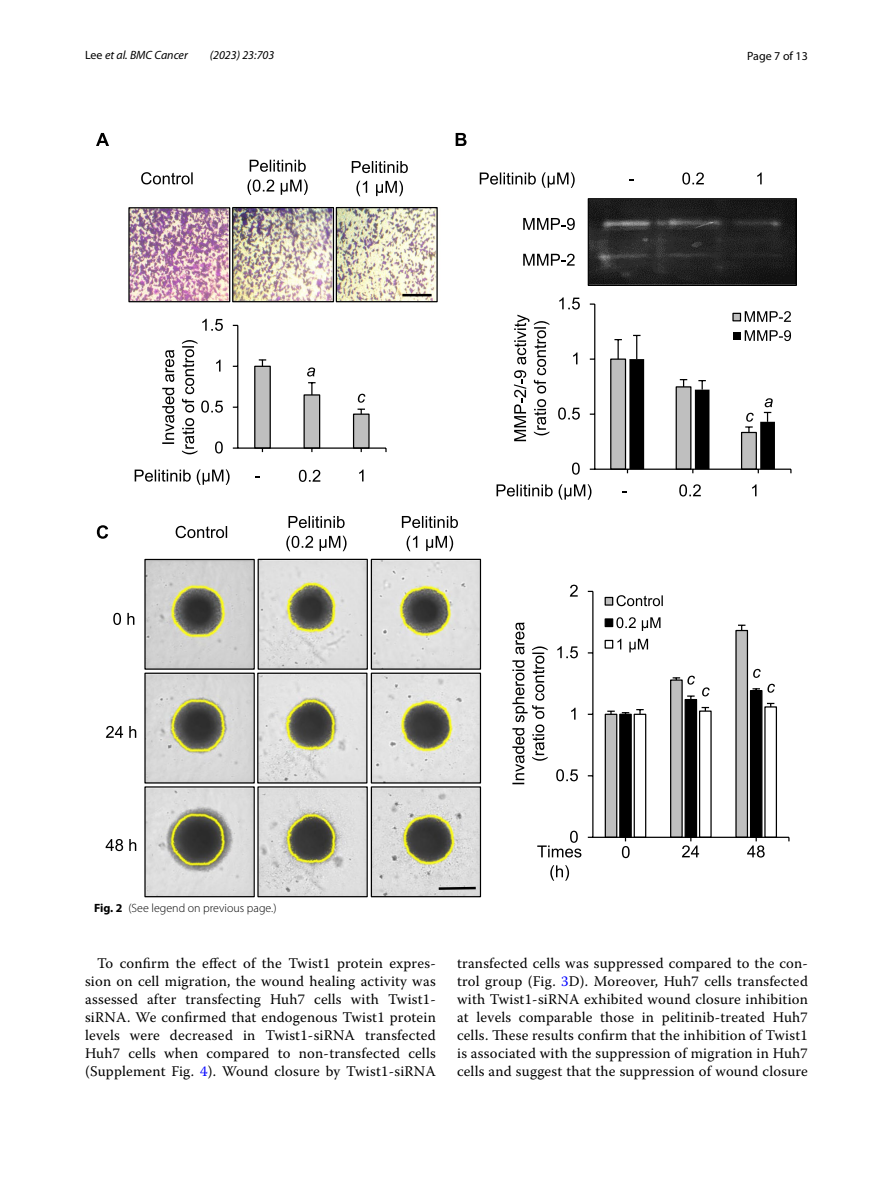
<style>
.page{position:relative;width:893px;height:1187px;background:#fff}
.page>*{position:absolute;margin:0;border:0;box-sizing:border-box;transform-origin:0 0}
.t1{font:14.7px/18px "Warnock Pro";letter-spacing:.015em;color:#000;text-align:justify}
.t2{font:300 12px "Myriad Pro";color:#000}
.t3{font:italic 12px "Myriad Pro";color:#000}
.t4{font:12px "Myriad Pro";color:#000}
.s1{font-style:normal}
.s2{font-weight:700}
.s3{color:#00f}
</style>
<div class="page">
<img style="left:129px;top:199px;width:666px;height:682px">
<svg style="left:96px;top:133px;width:13px;height:13px"></svg>
<svg style="left:456px;top:133px;width:11px;height:13px"></svg>
<svg style="left:97px;top:525px;width:11px;height:13px"></svg>
<hr style="left:592px;top:591px;width:1px;height:246px;background:#000">
<hr style="left:593px;top:836px;width:196px;height:1px;background:#000">
<svg style="left:556px;top:769px;width:22px;height:12px"></svg>
<svg style="left:571px;top:707px;width:4px;height:12px"></svg>
<svg style="left:557px;top:646px;width:21px;height:12px"></svg>
<svg style="left:570px;top:584px;width:8px;height:12px"></svg>
<div style="left:605px;top:597px;width:8px;height:8px;background:#bfbfbf;border:1px solid #000"></div>
<svg style="left:616px;top:595px;width:47px;height:11px"></svg>
<svg style="left:512px;top:622px;width:36px;height:162px"></svg>
<svg style="left:537px;top:830px;width:44px;height:27px"></svg>
<svg style="left:550px;top:865px;width:19px;height:15px"></svg>
<svg style="left:604px;top:617px;width:174px;height:241px"></svg>
<svg style="left:480px;top:172px;width:95px;height:16px"></svg>
<svg style="left:757px;top:172px;width:5px;height:12px"></svg>
<svg style="left:682px;top:172px;width:22px;height:13px"></svg>
<div style="left:588px;top:198px;width:209px;height:88px;border:1px solid #000"></div>
<svg style="left:523px;top:218px;width:52px;height:12px"></svg>
<svg style="left:523px;top:254px;width:52px;height:12px"></svg>
<svg style="left:514px;top:314px;width:35px;height:127px"></svg>
<svg style="left:679px;top:484px;width:22px;height:12px"></svg>
<svg style="left:752px;top:484px;width:4px;height:12px"></svg>
<svg style="left:497px;top:484px;width:94px;height:16px"></svg>
<hr style="left:594px;top:304px;width:1px;height:165px;background:#000">
<hr style="left:595px;top:468px;width:196px;height:2px;background:#000">
<svg style="left:572px;top:462px;width:8px;height:12px"></svg>
<svg style="left:558px;top:407px;width:22px;height:12px"></svg>
<svg style="left:573px;top:352px;width:4px;height:12px"></svg>
<svg style="left:559px;top:297px;width:21px;height:12px"></svg>
<div style="left:732px;top:313px;width:9px;height:8px;background:#bfbfbf;border:1px solid #000"></div>
<svg style="left:745px;top:311px;width:46px;height:11px"></svg>
<svg style="left:609px;top:330px;width:182px;height:143px"></svg>
<hr style="left:237px;top:325px;width:1px;height:123px;background:#000">
<hr style="left:238px;top:447px;width:148px;height:1px;background:#000">
<svg style="left:202px;top:319px;width:21px;height:12px"></svg>
<svg style="left:299px;top:469px;width:21px;height:13px"></svg>
<svg style="left:359px;top:469px;width:4px;height:12px"></svg>
<svg style="left:135px;top:469px;width:95px;height:16px"></svg>
<svg style="left:162px;top:350px;width:12px;height:94px"></svg>
<svg style="left:182px;top:340px;width:41px;height:114px"></svg>
<svg style="left:254px;top:359px;width:116px;height:93px"></svg>
<svg style="left:176px;top:526px;width:51px;height:12px"></svg>
<svg style="left:288px;top:516px;width:57px;height:12px"></svg>
<svg style="left:286px;top:535px;width:27px;height:16px"></svg>
<svg style="left:320px;top:535px;width:27px;height:16px"></svg>
<svg style="left:402px;top:516px;width:56px;height:12px"></svg>
<svg style="left:407px;top:535px;width:10px;height:16px"></svg>
<svg style="left:426px;top:535px;width:27px;height:16px"></svg>
<svg style="left:113px;top:612px;width:21px;height:13px"></svg>
<svg style="left:106px;top:725px;width:30px;height:12px"></svg>
<svg style="left:106px;top:839px;width:30px;height:12px"></svg>
<svg style="left:144px;top:558px;width:338px;height:339px;background:#c0c0b9"></svg>
<svg style="left:436px;top:885px;width:42px;height:6px"></svg>
<svg style="left:141px;top:172px;width:52px;height:12px"></svg>
<svg style="left:250px;top:160px;width:56px;height:12px"></svg>
<svg style="left:247px;top:179px;width:27px;height:16px"></svg>
<svg style="left:281px;top:179px;width:27px;height:16px"></svg>
<svg style="left:352px;top:161px;width:56px;height:12px"></svg>
<svg style="left:356px;top:181px;width:11px;height:15px"></svg>
<svg style="left:376px;top:181px;width:27px;height:15px"></svg>
<img style="left:128px;top:206px;width:310px;height:97px">
<hr style="left:402px;top:294px;width:30px;height:2px;background:#000">
<p class="t3" style="left:85px;top:48px;width:104px"><span class="s1">Lee</span> et al. BMC Cancer</p>
<p class="t3" style="left:210px;top:48px;width:66px">(2023) 23:703</p>
<p class="t4" style="left:747px;top:48px;width:62px">Page 7 of 13</p>
<p class="t2" style="left:94px;top:901px;width:184px"><span class="s2">Fig. 2</span> (See legend on previous page.)</p>
<p class="t1" style="left:85px;top:953px;width:352px;text-indent:12px">To confirm the effect of the Twist1 protein expres&shy;sion on cell migration, the wound healing activity was assessed after transfecting Huh7 cells with Twist1- siRNA. We confirmed that endogenous Twist1 protein levels were decreased in Twist1-siRNA transfected Huh7 cells when compared to non-transfected cells (Supplement Fig. <span class="s3">4</span>). Wound closure by Twist1-siRNA</p>
<p class="t1" style="left:457px;top:953px;width:352px">transfected cells was suppressed compared to the con&shy;trol group (Fig. <span class="s3">3</span>D). Moreover, Huh7 cells transfected with Twist1-siRNA exhibited wound closure inhibition at levels comparable those in pelitinib-treated Huh7 cells. These results confirm that the inhibition of Twist1 is associated with the suppression of migration in Huh7 cells and suggest that the suppression of wound closure</p>
</div>
